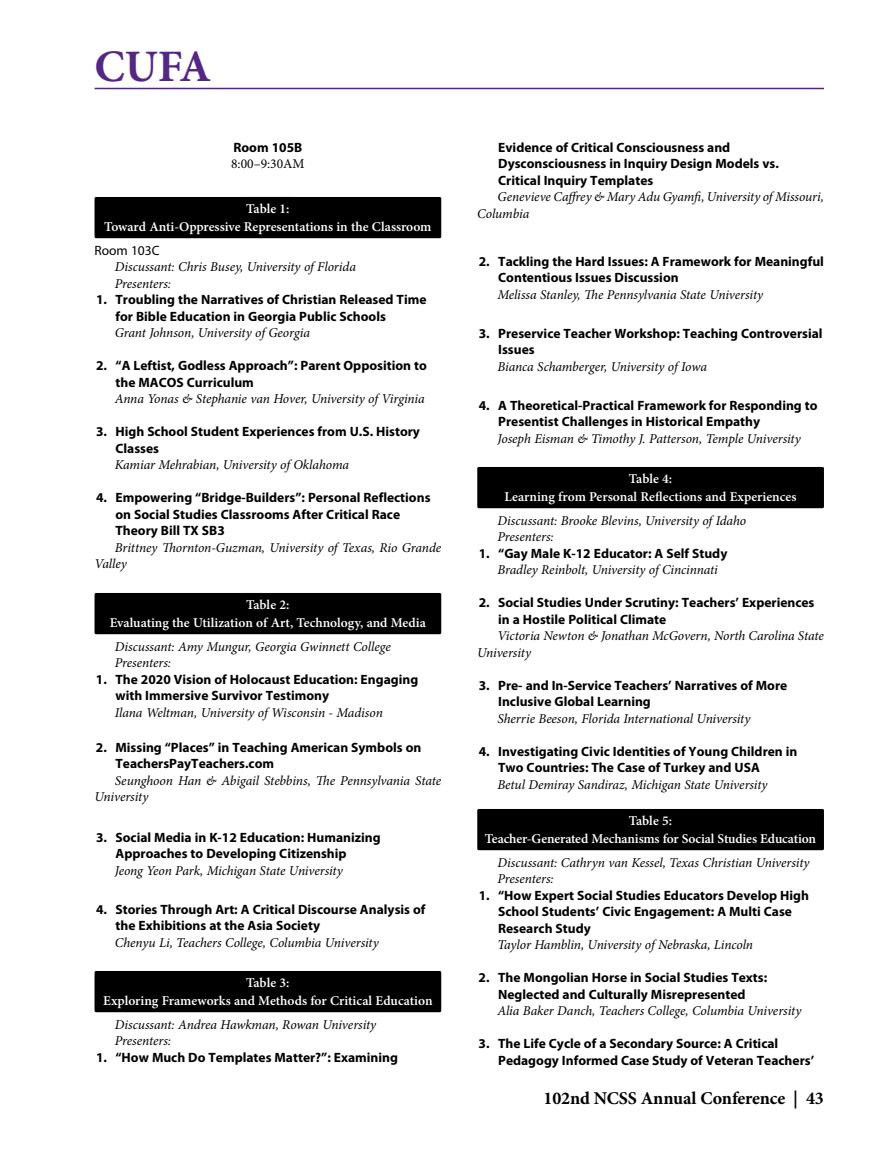
<style>
.page{position:relative;width:878px;height:1161px;background:#fff}
.page>*{position:absolute;margin:0;border:0;box-sizing:border-box;transform-origin:0 0}
.t1{font:700 45px "Minion Pro";color:#542785}
.t2{font:700 18px "Minion Pro";letter-spacing:-.01em;color:#000}
.t3{font:700 13.5px/16.5px "Myriad Pro";color:#000}
.t4{font:italic 13.5px/16.5px "Minion Pro";letter-spacing:-.01em;color:#000}
.t5{font:600 13.5px/18px "Minion Pro";letter-spacing:-.005em;color:#fff;text-align:center}
.t6{font:13.5px "Minion Pro";color:#000}
.t7{font:13.5px "Myriad Pro";color:#000}
</style>
<div class="page">
<div style="left:94px;top:197px;width:347px;height:41px;background:#000;border-radius:2px"></div>
<div style="left:94px;top:593px;width:347px;height:41px;background:#000;border-radius:2px"></div>
<div style="left:94px;top:971px;width:347px;height:41px;background:#000;border-radius:2px"></div>
<div style="left:477px;top:467px;width:347px;height:41px;background:#000;border-radius:2px"></div>
<div style="left:477px;top:809px;width:347px;height:41px;background:#000;border-radius:2px"></div>
<hr style="left:94px;top:88px;width:730px;height:1px;background:#542785">
<h1 class="t1" style="left:94px;top:35px;width:118px">CUFA</h1>
<p class="t3" style="left:233px;top:139px;width:70px">Room 105B</p>
<p class="t6" style="left:231px;top:155px;width:75px">8:00–9:30AM</p>
<p class="t5" style="left:104px;top:200px;width:329px">Table 1:<br>Toward Anti-Oppressive Representations in the Classroom</p>
<p class="t7" style="left:95px;top:243px;width:67px">Room 103C</p>
<p class="t4" style="left:115px;top:259px;width:243px">Discussant: Chris Busey, University of Florida<br>Presenters:</p>
<p class="t3" style="left:115px;top:292px;width:312px;text-indent:-19px">1. Troubling the Narratives of Christian Released Time for Bible Education in Georgia Public Schools</p>
<p class="t4" style="left:115px;top:325px;width:197px">Grant Johnson, University of Georgia</p>
<p class="t3" style="left:115px;top:358px;width:313px;text-indent:-19px">2. “A Leftist, Godless Approach”: Parent Opposition to the MACOS Curriculum</p>
<p class="t4" style="left:115px;top:391px;width:311px">Anna Yonas &amp; Stephanie van Hover, University of Virginia</p>
<p class="t3" style="left:115px;top:424px;width:306px;text-indent:-19px">3. High School Student Experiences from U.S. History<br>Classes</p>
<p class="t4" style="left:115px;top:457px;width:236px">Kamiar Mehrabian, University of Oklahoma</p>
<p class="t3" style="left:115px;top:490px;width:316px;text-indent:-19px">4. Empowering “Bridge-Builders”: Personal Reflections on Social Studies Classrooms After Critical Race<br>Theory Bill TX SB3</p>
<p class="t4" style="left:94px;top:539px;width:348px;text-indent:20px">Brittney Thornton-Guzman, University of Texas, Rio Grande<br>Valley</p>
<p class="t5" style="left:110px;top:596px;width:318px">Table 2:<br>Evaluating the Utilization of Art, Technology, and Media</p>
<p class="t4" style="left:115px;top:638px;width:277px">Discussant: Amy Mungur, Georgia Gwinnett College<br>Presenters:</p>
<p class="t3" style="left:115px;top:671px;width:304px;text-indent:-19px">1. The 2020 Vision of Holocaust Education: Engaging with Immersive Survivor Testimony</p>
<p class="t4" style="left:115px;top:704px;width:269px">Ilana Weltman, University of Wisconsin - Madison</p>
<p class="t3" style="left:115px;top:739px;width:307px;text-indent:-19px">2. Missing “Places” in Teaching American Symbols on<br>TeachersPayTeachers.com</p>
<p class="t4" style="left:94px;top:772px;width:348px;text-indent:20px">Seunghoon Han &amp; Abigail Stebbins, The Pennsylvania State<br>University</p>
<p class="t3" style="left:115px;top:829px;width:266px;text-indent:-19px">3. Social Media in K-12 Education: Humanizing<br>Approaches to Developing Citizenship</p>
<p class="t4" style="left:115px;top:862px;width:229px">Jeong Yeon Park, Michigan State University</p>
<p class="t3" style="left:115px;top:901px;width:311px;text-indent:-19px">4. Stories Through Art: A Critical Discourse Analysis of the Exhibitions at the Asia Society</p>
<p class="t4" style="left:115px;top:934px;width:265px">Chenyu Li, Teachers College, Columbia University</p>
<p class="t5" style="left:103px;top:974px;width:331px">Table 3:<br>Exploring Frameworks and Methods for Critical Education</p>
<p class="t4" style="left:115px;top:1016px;width:263px">Discussant: Andrea Hawkman, Rowan University<br>Presenters:</p>
<p class="t3" style="left:96px;top:1049px;width:303px">1. “How Much Do Templates Matter?”: Examining</p>
<p class="t3" style="left:498px;top:139px;width:282px">Evidence of Critical Consciousness and<br>Dysconsciousness in Inquiry Design Models vs.<br>Critical Inquiry Templates</p>
<p class="t4" style="left:477px;top:189px;width:348px;text-indent:20px">Genevieve Caffrey &amp; Mary Adu Gyamfi, University of Missouri,<br>Columbia</p>
<p class="t3" style="left:498px;top:253px;width:327px;text-indent:-19px">2. Tackling the Hard Issues: A Framework for Meaningful<br>Contentious Issues Discussion</p>
<p class="t4" style="left:497px;top:286px;width:267px">Melissa Stanley, The Pennsylvania State University</p>
<p class="t3" style="left:498px;top:325px;width:326px;text-indent:-19px">3. Preservice Teacher Workshop: Teaching Controversial<br>Issues</p>
<p class="t4" style="left:497px;top:358px;width:211px">Bianca Schamberger, University of Iowa</p>
<p class="t3" style="left:498px;top:397px;width:321px;text-indent:-19px">4. A Theoretical-Practical Framework for Responding to<br>Presentist Challenges in Historical Empathy</p>
<p class="t4" style="left:497px;top:430px;width:305px">Joseph Eisman &amp; Timothy J. Patterson, Temple University</p>
<p class="t5" style="left:504px;top:470px;width:293px">Table 4:<br>Learning from Personal Reflections and Experiences</p>
<p class="t4" style="left:497px;top:512px;width:250px">Discussant: Brooke Blevins, University of Idaho<br>Presenters:</p>
<p class="t3" style="left:478px;top:545px;width:250px">1. “Gay Male K-12 Educator: A Self Study</p>
<p class="t4" style="left:497px;top:562px;width:222px">Bradley Reinbolt, University of Cincinnati</p>
<p class="t3" style="left:498px;top:595px;width:318px;text-indent:-19px">2. Social Studies Under Scrutiny: Teachers’ Experiences in a Hostile Political Climate</p>
<p class="t4" style="left:477px;top:628px;width:348px;text-indent:20px">Victoria Newton &amp; Jonathan McGovern, North Carolina State<br>University</p>
<p class="t3" style="left:498px;top:677px;width:291px;text-indent:-19px">3. Pre- and In-Service Teachers’ Narratives of More<br>Inclusive Global Learning</p>
<p class="t4" style="left:497px;top:710px;width:254px">Sherrie Beeson, Florida International University</p>
<p class="t3" style="left:498px;top:743px;width:301px;text-indent:-19px">4. Investigating Civic Identities of Young Children in<br>Two Countries: The Case of Turkey and USA</p>
<p class="t4" style="left:497px;top:776px;width:271px">Betul Demiray Sandiraz, Michigan State University</p>
<p class="t5" style="left:485px;top:812px;width:333px">Table 5:<br>Teacher-Generated Mechanisms for Social Studies Education</p>
<p class="t4" style="left:497px;top:854px;width:313px">Discussant: Cathryn van Kessel, Texas Christian University<br>Presenters:</p>
<p class="t3" style="left:498px;top:887px;width:312px;text-indent:-19px">1. “How Expert Social Studies Educators Develop High<br>School Students’ Civic Engagement: A Multi Case<br>Research Study</p>
<p class="t4" style="left:497px;top:937px;width:257px">Taylor Hamblin, University of Nebraska, Lincoln</p>
<p class="t3" style="left:478px;top:969px;width:290px;text-align:center">2. The Mongolian Horse in Social Studies Texts:<br>Neglected and Culturally Misrepresented</p>
<p class="t4" style="left:497px;top:1003px;width:305px">Alia Baker Danch, Teachers College, Columbia University</p>
<p class="t3" style="left:498px;top:1035px;width:317px;text-indent:-19px">3. The Life Cycle of a Secondary Source: A Critical<br>Pedagogy Informed Case Study of Veteran Teachers’</p>
<h2 class="t2" style="left:543px;top:1086px;width:282px">102nd NCSS Annual Conference | 43</h2>
</div>
